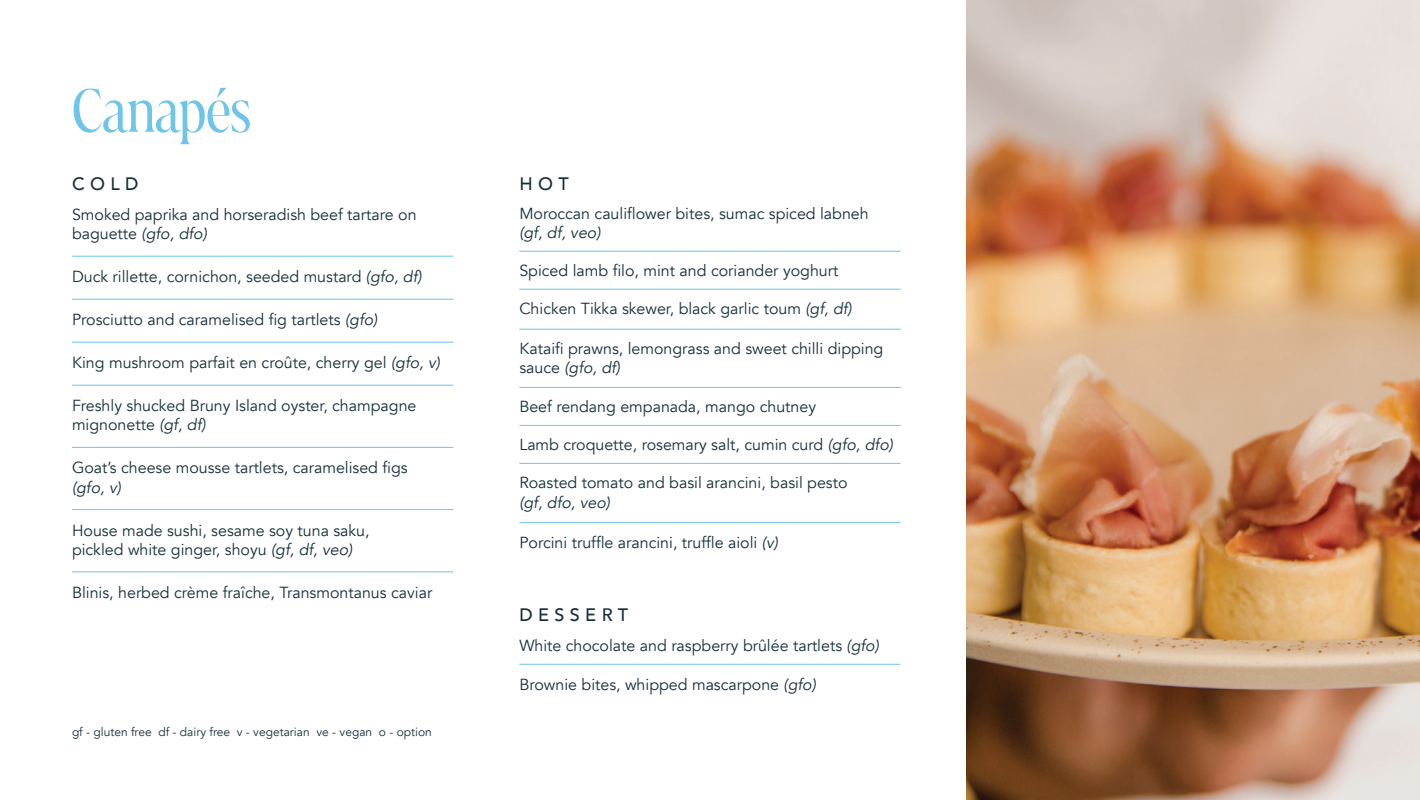
<style>
.page{position:relative;width:1420px;height:800px;background:#fff}
.page>*{position:absolute;margin:0;border:0;box-sizing:border-box;transform-origin:0 0}
.t1{font:300 64px "Marlide Display";letter-spacing:-.005em;color:#6ec5e9}
.t2{font:500 18px "Avenir";letter-spacing:.3em;color:#15303c}
.t3{font:16px/19.2px "Avenir";color:#15303c}
.t4{font:italic 16px "Avenir";color:#15303c}
.t5{font:12px "Avenir";color:#15303c}
.s1{font-style:italic}
</style>
<div class="page">
<img style="left:967px;top:0;width:453px;height:800px">
<hr style="left:72px;top:256px;width:381px;height:1px;background:#6ec5e7">
<hr style="left:72px;top:299px;width:381px;height:1px;background:#6ec5e7">
<hr style="left:72px;top:342px;width:381px;height:1px;background:#6ec5e7">
<hr style="left:72px;top:385px;width:381px;height:1px;background:#6ec5e7">
<hr style="left:72px;top:447px;width:381px;height:1px;background:#6ec5e7">
<hr style="left:72px;top:509px;width:381px;height:1px;background:#6ec5e7">
<hr style="left:72px;top:571px;width:381px;height:1px;background:#6ec5e7">
<hr style="left:519px;top:251px;width:382px;height:1px;background:#6ec5e7">
<hr style="left:519px;top:289px;width:382px;height:1px;background:#6ec5e7">
<hr style="left:519px;top:329px;width:382px;height:1px;background:#6ec5e7">
<hr style="left:519px;top:387px;width:382px;height:1px;background:#6ec5e7">
<hr style="left:519px;top:425px;width:382px;height:1px;background:#6ec5e7">
<hr style="left:519px;top:463px;width:382px;height:1px;background:#6ec5e7">
<hr style="left:519px;top:522px;width:382px;height:1px;background:#6ec5e7">
<hr style="left:519px;top:664px;width:382px;height:1px;background:#6ec5e7">
<h1 class="t1" style="left:72px;top:64px;width:180px">Canapés</h1>
<p class="t2" style="left:72px;top:168px;width:68px">COLD</p>
<p class="t3" style="left:72px;top:205px;width:346px">Smoked paprika and horseradish beef tartare on baguette <span class="s1">(gfo, dfo)</span></p>
<p class="t3" style="left:72px;top:267px;width:351px">Duck rillette, cornichon, seeded mustard <span class="s1">(gfo, df)</span></p>
<p class="t3" style="left:72px;top:310px;width:307px">Prosciutto and caramelised fig tartlets <span class="s1">(gfo)</span></p>
<p class="t3" style="left:72px;top:353px;width:370px">King mushroom parfait en croûte, cherry gel <span class="s1">(gfo, v)</span></p>
<p class="t3" style="left:72px;top:396px;width:346px">Freshly shucked Bruny Island oyster, champagne mignonette <span class="s1">(gf, df)</span></p>
<p class="t3" style="left:72px;top:459px;width:337px">Goat’s cheese mousse tartlets, caramelised figs</p>
<p class="t4" style="left:72px;top:478px;width:50px">(gfo, v)</p>
<p class="t3" style="left:72px;top:521px;width:299px">House made sushi, sesame soy tuna saku, pickled white ginger, shoyu <span class="s1">(gf, df, veo)</span></p>
<p class="t3" style="left:72px;top:583px;width:362px">Blinis, herbed crème fraîche, Transmontanus caviar</p>
<p class="t5" style="left:72px;top:724px;width:361px">gf - gluten free df - dairy free v - vegetarian ve - vegan o - option</p>
<p class="t2" style="left:519px;top:168px;width:51px">HOT</p>
<p class="t3" style="left:519px;top:204px;width:351px">Moroccan cauliflower bites, sumac spiced labneh</p>
<p class="t4" style="left:519px;top:223px;width:83px">(gf, df, veo)</p>
<p class="t3" style="left:519px;top:261px;width:321px">Spiced lamb filo, mint and coriander yoghurt</p>
<p class="t3" style="left:519px;top:299px;width:334px">Chicken Tikka skewer, black garlic toum <span class="s1">(gf, df)</span></p>
<p class="t3" style="left:519px;top:339px;width:366px">Kataifi prawns, lemongrass and sweet chilli dipping sauce <span class="s1">(gfo, df)</span></p>
<p class="t3" style="left:519px;top:398px;width:298px">Beef rendang empanada, mango chutney</p>
<p class="t3" style="left:519px;top:436px;width:375px">Lamb croquette, rosemary salt, cumin curd <span class="s1">(gfo, dfo)</span></p>
<p class="t3" style="left:519px;top:474px;width:330px">Roasted tomato and basil arancini, basil pesto</p>
<p class="t4" style="left:519px;top:493px;width:92px">(gf, dfo, veo)</p>
<p class="t3" style="left:519px;top:533px;width:260px">Porcini truffle arancini, truffle aioli <span class="s1">(v)</span></p>
<p class="t2" style="left:519px;top:599px;width:110px">DESSERT</p>
<p class="t3" style="left:519px;top:636px;width:361px">White chocolate and raspberry brûlée tartlets <span class="s1">(gfo)</span></p>
<p class="t3" style="left:519px;top:675px;width:298px">Brownie bites, whipped mascarpone <span class="s1">(gfo)</span></p>
</div>
